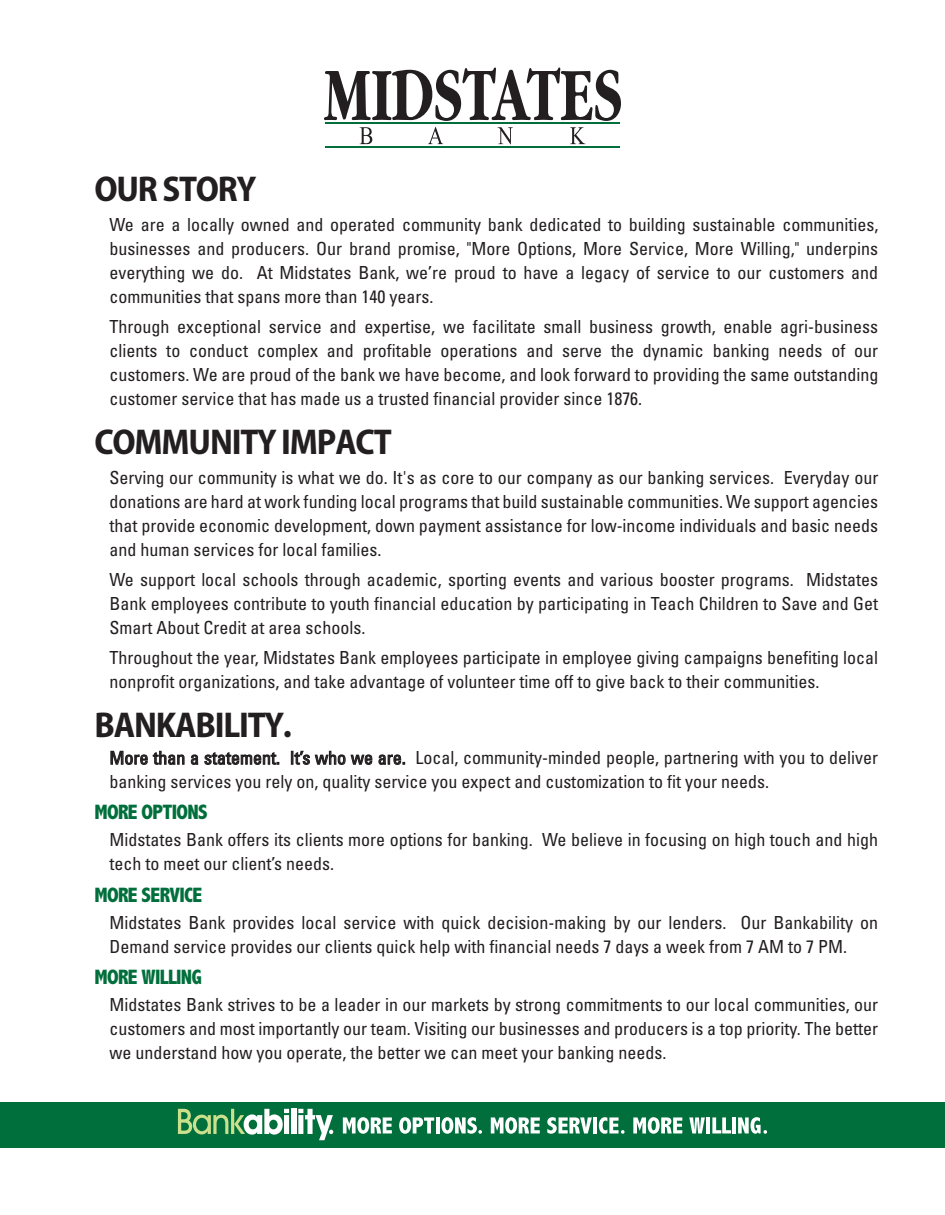
<style>
.page{position:relative;width:945px;height:1215px;background:#fff}
.page>*{position:absolute;margin:0;border:0;box-sizing:border-box;transform-origin:0 0}
.t1{font:700 semi-condensed 36px "Myriad Pro";letter-spacing:-.035em;color:#231f20}
.t2{font:800 condensed 21px "Abadi MT Pro";letter-spacing:-.035em;color:#006f3c}
.t3{font:condensed 18px/24px "Univers LT Std";color:#231f20;text-align:justify}
</style>
<div class="page">
<div style="left:0;top:1102px;width:945px;height:46px;background:#006f3c"></div>
<svg style="left:178px;top:1109px;width:111px;height:26px"></svg>
<div style="left:291px;top:1109px;width:5px;height:25px;background:#fff"></div>
<svg style="left:298px;top:1109px;width:35px;height:31px"></svg>
<svg style="left:343px;top:1117px;width:49px;height:17px"></svg>
<svg style="left:399px;top:1117px;width:35px;height:17px"></svg>
<hr style="left:436px;top:1117px;width:4px;height:16px;background:#fff">
<svg style="left:441px;top:1117px;width:41px;height:17px"></svg>
<svg style="left:491px;top:1117px;width:49px;height:17px"></svg>
<svg style="left:547px;top:1117px;width:45px;height:17px"></svg>
<hr style="left:593px;top:1117px;width:4px;height:16px;background:#fff">
<svg style="left:599px;top:1117px;width:26px;height:17px"></svg>
<svg style="left:633px;top:1117px;width:49px;height:17px"></svg>
<svg style="left:689px;top:1117px;width:16px;height:16px"></svg>
<hr style="left:706px;top:1117px;width:4px;height:16px;background:#fff">
<svg style="left:712px;top:1117px;width:19px;height:16px"></svg>
<hr style="left:732px;top:1117px;width:4px;height:16px;background:#fff">
<svg style="left:738px;top:1117px;width:29px;height:17px"></svg>
<svg style="left:324px;top:68px;width:297px;height:53px"></svg>
<svg style="left:360px;top:127px;width:12px;height:17px"></svg>
<svg style="left:428px;top:127px;width:15px;height:17px"></svg>
<svg style="left:498px;top:127px;width:15px;height:17px"></svg>
<svg style="left:570px;top:127px;width:15px;height:17px"></svg>
<hr style="left:325px;top:122px;width:295px;height:2px;background:#006f3c">
<hr style="left:325px;top:147px;width:295px;height:1px;background:#006f3c">
<svg style="left:111px;top:750px;width:73px;height:15px"></svg>
<svg style="left:191px;top:755px;width:7px;height:10px"></svg>
<svg style="left:204px;top:752px;width:75px;height:13px"></svg>
<svg style="left:291px;top:751px;width:81px;height:14px"></svg>
<svg style="left:379px;top:755px;width:26px;height:10px"></svg>
<h1 class="t1" style="left:94px;top:166px;width:163px">OUR STORY</h1>
<p class="t3" style="left:110px;top:212px;width:770px">We are a locally owned and operated community bank dedicated to building sustainable communities, businesses and producers. Our brand promise, "More Options, More Service, More Willing," underpins everything we do. At Midstates Bank, we’re proud to have a legacy of service to our customers and communities that spans more than 140 years.</p>
<p class="t3" style="left:110px;top:314px;width:770px">Through exceptional service and expertise, we facilitate small business growth, enable agri-business clients to conduct complex and profitable operations and serve the dynamic banking needs of our customers. We are proud of the bank we have become, and look forward to providing the same outstanding customer service that has made us a trusted financial provider since 1876.</p>
<h1 class="t1" style="left:94px;top:419px;width:299px">COMMUNITY IMPACT</h1>
<p class="t3" style="left:110px;top:465px;width:770px">Serving our community is what we do. It's as core to our company as our banking services. Everyday our donations are hard at work funding local programs that build sustainable communities. We support agencies that provide economic development, down payment assistance for low-income individuals and basic needs and human services for local families.</p>
<p class="t3" style="left:110px;top:567px;width:770px">We support local schools through academic, sporting events and various booster programs. Midstates Bank employees contribute to youth financial education by participating in Teach Children to Save and Get Smart About Credit at area schools.</p>
<p class="t3" style="left:110px;top:645px;width:770px">Throughout the year, Midstates Bank employees participate in employee giving campaigns benefiting local nonprofit organizations, and take advantage of volunteer time off to give back to their communities.</p>
<h1 class="t1" style="left:94px;top:702px;width:199px">BANKABILITY.</h1>
<p class="t3" style="left:110px;top:746px;width:770px">More than a statement. It’s who we are. Local, community-minded people, partnering with you to deliver banking services you rely on, quality service you expect and customization to fit your needs.</p>
<p class="t2" style="left:94px;top:801px;width:115px">MORE OPTIONS</p>
<p class="t3" style="left:110px;top:828px;width:770px">Midstates Bank offers its clients more options for banking. We believe in focusing on high touch and high tech to meet our client’s needs.</p>
<p class="t2" style="left:94px;top:883px;width:109px">MORE SERVICE</p>
<p class="t3" style="left:110px;top:910px;width:770px">Midstates Bank provides local service with quick decision-making by our lenders. Our Bankability on<br>Demand service provides our clients quick help with financial needs 7 days a week from 7 AM to 7 PM.</p>
<p class="t2" style="left:94px;top:965px;width:109px">MORE WILLING</p>
<p class="t3" style="left:110px;top:992px;width:770px">Midstates Bank strives to be a leader in our markets by strong commitments to our local communities, our customers and most importantly our team. Visiting our businesses and producers is a top priority. The better we understand how you operate, the better we can meet your banking needs.</p>
</div>
